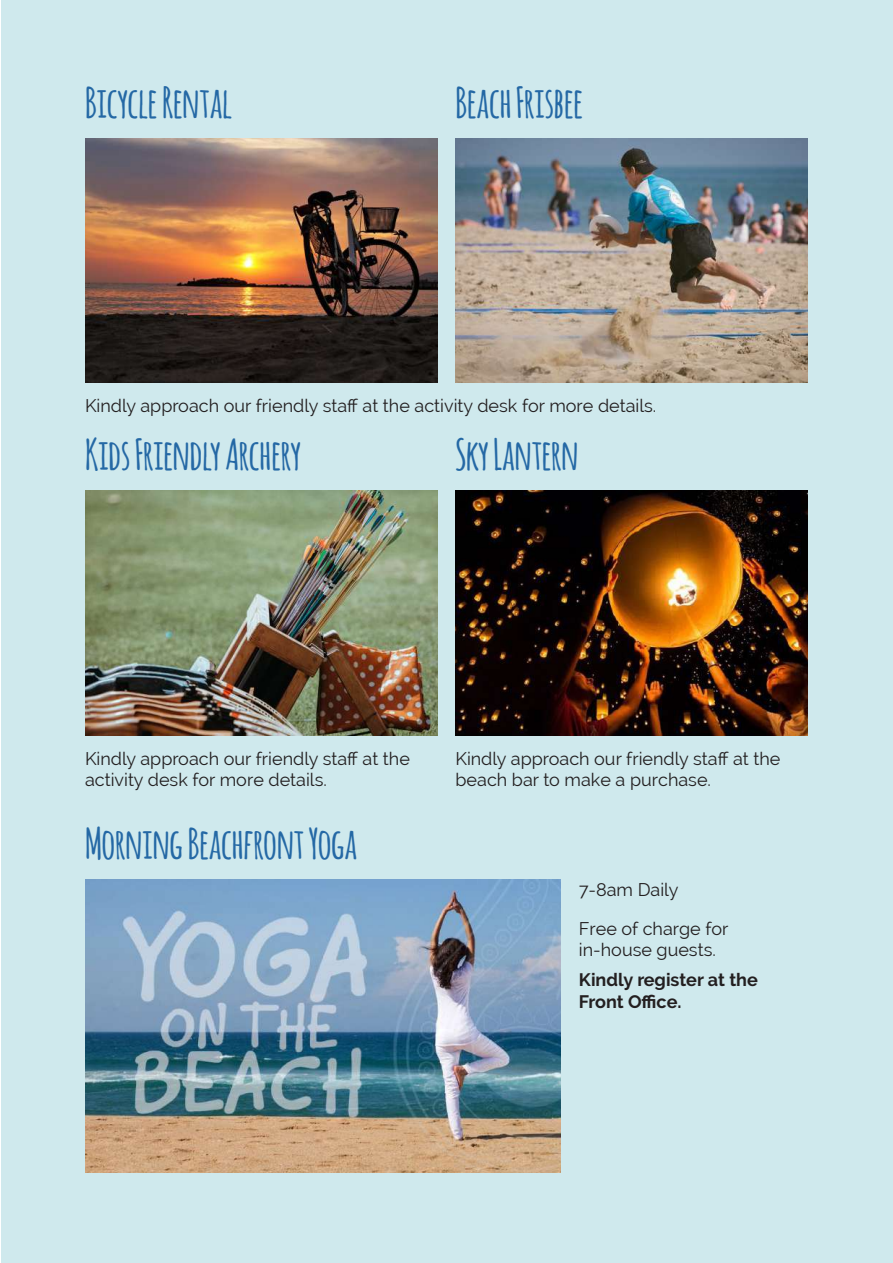
<style>
.page{position:relative;width:893px;height:1263px;background:#fff}
.page>*{position:absolute;margin:0;border:0;box-sizing:border-box;transform-origin:0 0}
.t1{font:700 42px "Amatic";color:#2468a5}
.t2{font:18px/21.6px "Raleway";color:#231f20}
.t3{font:700 18px/21.6px "Raleway";color:#231f20}
</style>
<div class="page">
<div style="left:1px;top:0;width:891px;height:1263px;background:#cfe9ed"></div>
<img style="left:85px;top:138px;width:352px;height:245px">
<img style="left:85px;top:491px;width:352px;height:244px">
<img style="left:455px;top:138px;width:353px;height:244px">
<img style="left:455px;top:491px;width:353px;height:244px">
<img style="left:85px;top:879px;width:476px;height:293px">
<h1 class="t1" style="left:85px;top:73px;width:148px">Bicycle Rental</h1>
<h1 class="t1" style="left:455px;top:73px;width:129px">Beach Frisbee</h1>
<p class="t2" style="left:85px;top:395px;width:573px">Kindly approach our friendly staff at the activity desk for more details.</p>
<h1 class="t1" style="left:85px;top:425px;width:217px">Kids Friendly Archery</h1>
<h1 class="t1" style="left:455px;top:425px;width:125px">Sky Lantern</h1>
<p class="t2" style="left:85px;top:747px;width:326px">Kindly approach our friendly staff at the activity desk for more details.</p>
<p class="t2" style="left:455px;top:747px;width:326px">Kindly approach our friendly staff at the beach bar to make a purchase.</p>
<h1 class="t1" style="left:85px;top:813px;width:274px">Morning Beachfront Yoga</h1>
<p class="t2" style="left:579px;top:870px;width:151px;line-height:38.5px">7-8am Daily<br>Free of charge for</p>
<p class="t2" style="left:579px;top:939px;width:138px">in-house guests.</p>
<p class="t3" style="left:579px;top:969px;width:180px">Kindly register at the<br>Front Office.</p>
</div>
